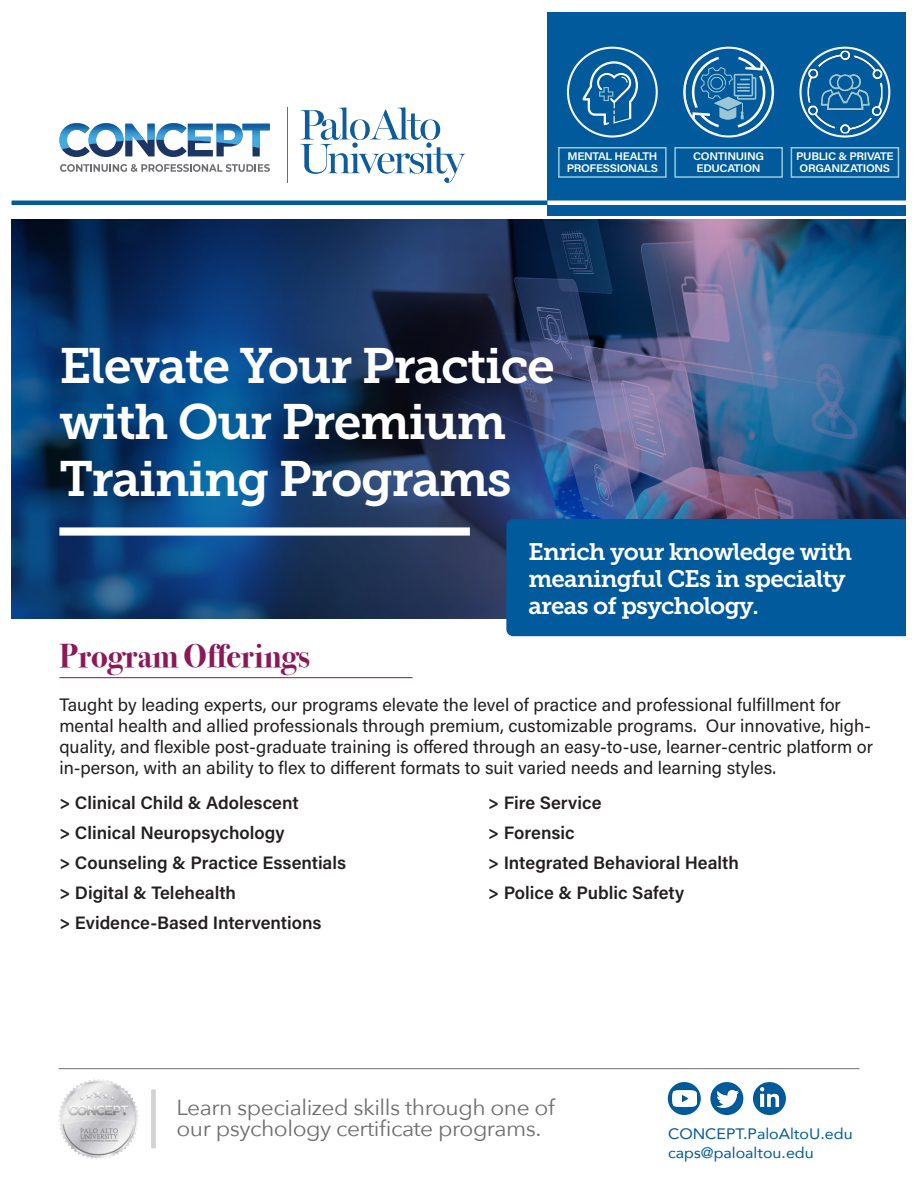
<style>
.page{position:relative;width:918px;height:1188px;background:#fff}
.page>*{position:absolute;margin:0;border:0;box-sizing:border-box;transform-origin:0 0}
.Museo_Headline{font:49.5px/56.8px "Museo Slab 700";letter-spacing:-.03em;color:#fff}
.t1{font:700 33px "Bodoni Svty Two ITCTT";color:#8b1957}
.BoldHeadline{font:23.7px/27px "Museo Slab 700";letter-spacing:-.03em;color:#fff}
.PAU_Header{font:21.6px/21px "Avenir Next";letter-spacing:-.02em;color:#6e6e6e;scale:1.05 1}
.Body_Copy_1{font:18px/21px "Acumin Pro";color:#231f20}
.NEW_Bullets{font:600 18px "Acumin Pro";color:#231f20}
.t2{font:15.15px "Avenir";color:#005a9c;scale:1.06 1}
.PAU_Header-2{font:600 11.1px/12px "Acumin Pro";letter-spacing:-.03em;color:#fff;text-align:center;scale:1.05 1}
</style>
<div class="page">
<div style="left:548px;top:0;width:360px;height:216px;background:#005a9c"></div>
<div style="left:567px;top:47px;width:91px;height:91px;border:2px solid #f5f4f6;border-radius:50%"></div>
<div style="left:558px;top:147px;width:109px;height:31px;border:2px solid #9cc9d8"></div>
<svg style="left:684px;top:48px;width:89px;height:88px"></svg>
<div style="left:683px;top:47px;width:91px;height:91px;border:2px solid #f5f4f6;border-radius:50%"></div>
<div style="left:674px;top:147px;width:109px;height:31px;border:2px solid #9cc9d8"></div>
<img style="left:807px;top:51px;width:76px;height:83px">
<div style="left:799px;top:47px;width:91px;height:91px;border:2px solid #f5f4f6;border-radius:50%"></div>
<div style="left:791px;top:147px;width:108px;height:31px;border:2px solid #9cc9d8"></div>
<svg style="left:581px;top:61px;width:57px;height:65px"></svg>
<svg style="left:756px;top:219px;width:150px;height:300px;background:#295c8b"></svg>
<img style="left:12px;top:219px;width:744px;height:399px">
<hr style="left:59px;top:677px;width:354px;height:1px;background:#88163f">
<div style="left:59px;top:527px;width:411px;height:9px;background:#fff"></div>
<hr style="left:12px;top:201px;width:535px;height:4px;background:#005a9c">
<hr style="left:548px;top:201px;width:370px;height:4px;background:#fff">
<div style="left:506px;top:519px;width:400px;height:117px;background:#005a9c"></div>
<div style="left:710px;top:1082px;width:33px;height:33px;background:#005a9c;border-radius:50%"></div>
<img style="left:714px;top:1087px;width:26px;height:23px">
<div style="left:753px;top:1082px;width:33px;height:33px;background:#005a9c;border-radius:50%"></div>
<img style="left:754px;top:1084px;width:31px;height:26px">
<div style="left:668px;top:1082px;width:33px;height:33px;background:#005a9c;border-radius:50%"></div>
<img style="left:672px;top:1089px;width:24px;height:19px">
<div style="left:151px;top:1089px;width:5px;height:59px;background:#d1d2d4"></div>
<hr style="left:59px;top:1068px;width:800px;height:1px;background:#6e6e6e">
<img style="left:58px;top:1079px;width:81px;height:80px">
<svg style="left:300px;top:107px;width:165px;height:76px"></svg>
<hr style="left:287px;top:107px;width:1px;height:76px;background:#6c6d70">
<svg style="left:59px;top:123px;width:211px;height:34px"></svg>
<svg style="left:60px;top:164px;width:210px;height:8px"></svg>
<div style="left:0;top:0;width:918px;height:12px;background:#fff"></div>
<div style="left:907px;top:1px;width:11px;height:1187px;background:#fff"></div>
<p class="PAU_Header-2" style="left:567px;top:149px;width:88px;text-align:left">MENTAL HEALTH<br>PROFESSIONALS</p>
<p class="PAU_Header-2" style="left:693px;top:149px;width:69px">CONTINUING<br>EDUCATION</p>
<p class="PAU_Header-2" style="left:796px;top:149px;width:94px">PUBLIC &amp; PRIVATE<br>ORGANIZATIONS</p>
<p class="Museo_Headline" style="left:59px;top:337px;width:497px">Elevate Your Practice with Our Premium<br>Training Programs</p>
<p class="t1" style="left:59px;top:628px;width:252px">Program Offerings</p>
<p class="BoldHeadline" style="left:528px;top:538px;width:325px">Enrich your knowledge with meaningful CEs in specialty areas of psychology.</p>
<p class="Body_Copy_1" style="left:59px;top:694px;width:815px">Taught by leading experts, our programs elevate the level of practice and professional fulfillment for mental health and allied professionals through premium, customizable programs. Our innovative, high&shy;quality, and flexible post-graduate training is offered through an easy-to-use, learner-centric platform or in-person, with an ability to flex to different formats to suit varied needs and learning styles.</p>
<p class="NEW_Bullets" style="left:59px;top:790px;width:241px">&gt; Clinical Child &amp; Adolescent</p>
<p class="NEW_Bullets" style="left:59px;top:820px;width:227px">&gt; Clinical Neuropsychology</p>
<p class="NEW_Bullets" style="left:59px;top:850px;width:288px">&gt; Counseling &amp; Practice Essentials</p>
<p class="NEW_Bullets" style="left:59px;top:880px;width:178px">&gt; Digital &amp; Telehealth</p>
<p class="NEW_Bullets" style="left:59px;top:910px;width:263px">&gt; Evidence-Based Interventions</p>
<p class="NEW_Bullets" style="left:488px;top:790px;width:115px">&gt; Fire Service</p>
<p class="NEW_Bullets" style="left:488px;top:820px;width:88px">&gt; Forensic</p>
<p class="NEW_Bullets" style="left:488px;top:850px;width:252px">&gt; Integrated Behavioral Health</p>
<p class="NEW_Bullets" style="left:488px;top:880px;width:197px">&gt; Police &amp; Public Safety</p>
<p class="PAU_Header" style="left:176px;top:1096px;width:362px">Learn specialized skills through one of our psychology certificate programs.</p>
<p class="t2" style="left:668px;top:1121px;width:176px">CONCEPT.PaloAltoU.edu</p>
<p class="t2" style="left:668px;top:1141px;width:139px">caps@paloaltou.edu</p>
</div>
